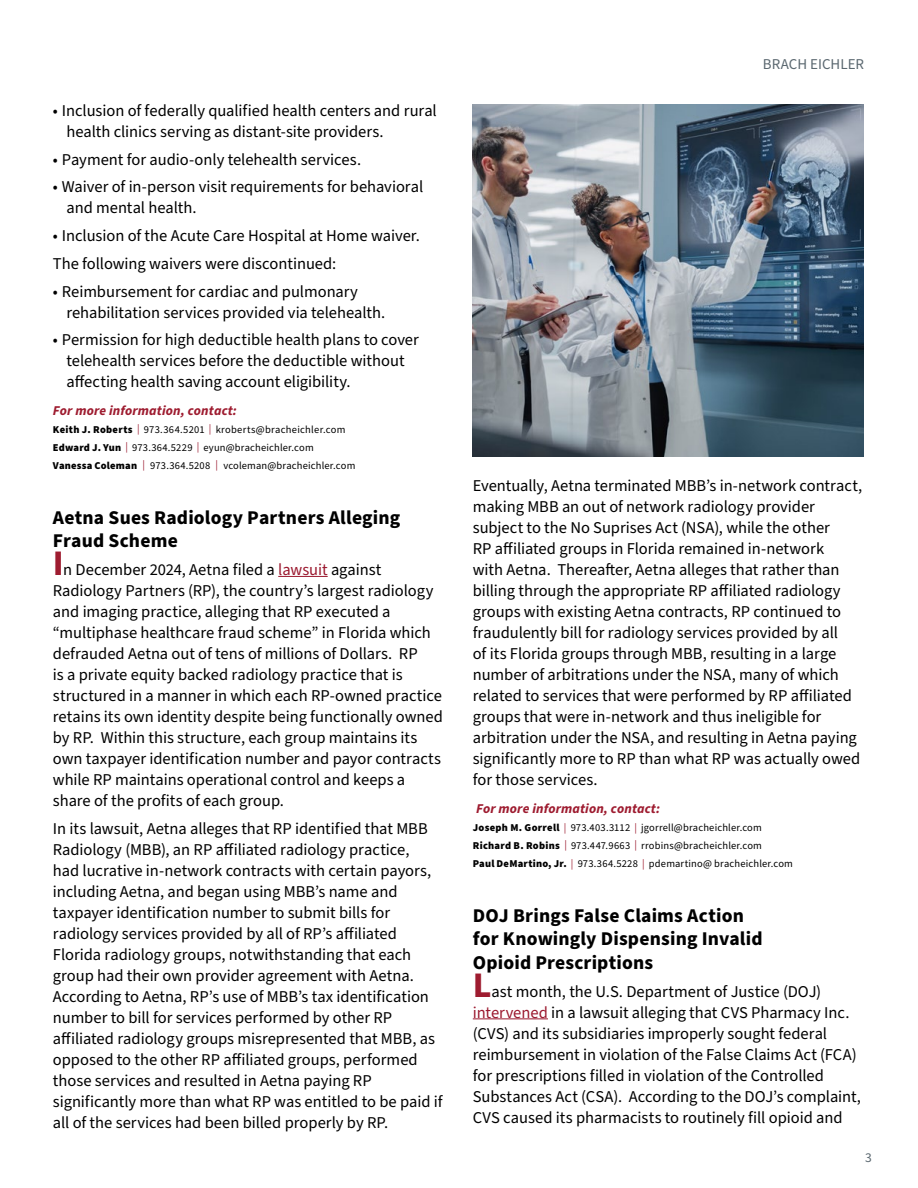
<style>
.page{position:relative;width:918px;height:1188px;background:#fff}
.page>*{position:absolute;margin:0;border:0;box-sizing:border-box;transform-origin:0 0}
.t1{font:700 19.5px/23.4px "Source Sans Pro";letter-spacing:.01em;color:#000}
.t2{font:16.5px/21px "Source Sans Pro";letter-spacing:-.005em;color:#000}
.t3{font:15px "Source Sans Pro";color:#5b6870}
.t4{font:italic 700 13.5px "Source Sans Pro";letter-spacing:.01em;color:#9e1c30}
.t5{font:13.5px "Source Sans Pro";color:#5b6870}
.t6{font:10.5px/18px "Source Sans Pro";letter-spacing:.02em;color:#000}
.s1{font-weight:900}
.s2{color:#9b192f}
.s3{font-weight:700;font-size:36px;color:#9e1c30}
.s4{color:#9e1c30}
</style>
<div class="page">
<hr style="left:278px;top:576px;width:50px;height:1px;background:#9b192f">
<hr style="left:473px;top:1018px;width:75px;height:1px;background:#9b192f">
<img style="left:473px;top:105px;width:391px;height:352px">
<p class="t2" style="left:66px;top:100px;width:372px;text-indent:-13px">• Inclusion of federally qualified health centers and rural health clinics serving as distant-site providers.</p>
<p class="t2" style="left:53px;top:149px;width:310px">• Payment for audio-only telehealth services.</p>
<p class="t2" style="left:66px;top:177px;width:358px;text-indent:-13px">• Waiver of in-person visit requirements for behavioral and mental health.</p>
<p class="t2" style="left:53px;top:222px;width:369px;line-height:27.8px">• Inclusion of the Acute Care Hospital at Home waiver.<br>The following waivers were discontinued:</p>
<p class="t2" style="left:66px;top:281px;width:320px;text-indent:-13px">• Reimbursement for cardiac and pulmonary rehabilitation services provided via telehealth.</p>
<p class="t2" style="left:66px;top:330px;width:354px;text-indent:-13px">• Permission for high deductible health plans to cover telehealth services before the deductible without affecting health saving account eligibility.</p>
<p class="t4" style="left:53px;top:401px;width:186px">For more information, contact:</p>
<p class="t6" style="left:53px;top:421px;width:304px"><span class="s1">Keith J. Roberts</span> <span class="s2">|</span> 973.364.5201 <span class="s2">|</span> kroberts@bracheichler.com<br><span class="s1">Edward J. Yun</span> <span class="s2">|</span> 973.364.5229 <span class="s2">|</span> eyun@bracheichler.com<br><span class="s1">Vanessa Coleman</span> <span class="s2">|</span> 973.364.5208 <span class="s2">|</span> vcoleman@bracheichler.com</p>
<p class="t1" style="left:53px;top:506px;width:349px">Aetna Sues Radiology Partners Alleging<br>Fraud Scheme</p>
<p class="t2" style="left:53px;top:560px;width:392px"><span class="s3">I</span>n December 2024, Aetna filed a <span class="s2">lawsuit</span> against Radiology Partners (RP), the country’s largest radiology and imaging practice, alleging that RP executed a “multiphase healthcare fraud scheme” in Florida which defrauded Aetna out of tens of millions of Dollars. RP<br>is a private equity backed radiology practice that is structured in a manner in which each RP-owned practice retains its own identity despite being functionally owned by RP. Within this structure, each group maintains its own taxpayer identification number and payor contracts while RP maintains operational control and keeps a share of the profits of each group.</p>
<p class="t2" style="left:53px;top:819px;width:391px">In its lawsuit, Aetna alleges that RP identified that MBB Radiology (MBB), an RP affiliated radiology practice,<br>had lucrative in-network contracts with certain payors, including Aetna, and began using MBB’s name and taxpayer identification number to submit bills for radiology services provided by all of RP’s affiliated Florida radiology groups, notwithstanding that each group had their own provider agreement with Aetna.<br>According to Aetna, RP’s use of MBB’s tax identification number to bill for services performed by other RP affiliated radiology groups misrepresented that MBB, as opposed to the other RP affiliated groups, performed those services and resulted in Aetna paying RP significantly more than what RP was entitled to be paid if all of the services had been billed properly by RP.</p>
<p class="t3" style="left:763px;top:54px;width:103px">BRACH EICHLER</p>
<p class="t2" style="left:473px;top:476px;width:391px">Eventually, Aetna terminated MBB’s in-network contract, making MBB an out of network radiology provider subject to the No Suprises Act (NSA), while the other<br>RP affiliated groups in Florida remained in-network<br>with Aetna. Thereafter, Aetna alleges that rather than billing through the appropriate RP affiliated radiology groups with existing Aetna contracts, RP continued to fraudulently bill for radiology services provided by all<br>of its Florida groups through MBB, resulting in a large number of arbitrations under the NSA, many of which related to services that were performed by RP affiliated groups that were in-network and thus ineligible for arbitration under the NSA, and resulting in Aetna paying significantly more to RP than what RP was actually owed for those services.</p>
<p class="t4" style="left:476px;top:800px;width:186px">For more information, contact:</p>
<p class="t6" style="left:473px;top:819px;width:322px"><span class="s1">Joseph M. Gorrell</span> <span class="s4">|</span> 973.403.3112 <span class="s4">|</span> jgorrell@bracheichler.com<br><span class="s1">Richard B. Robins</span> <span class="s2">|</span> 973.447.9663 <span class="s2">|</span> rrobins@bracheichler.com<br><span class="s1">Paul DeMartino, Jr.</span> <span class="s4">|</span> 973.364.5228 <span class="s4">|</span> pdemartino@ bracheichler.com</p>
<p class="t1" style="left:473px;top:904px;width:291px">DOJ Brings False Claims Action for Knowingly Dispensing Invalid<br>Opioid Prescriptions</p>
<p class="t2" style="left:473px;top:981px;width:390px"><span class="s3">L</span>ast month, the U.S. Department of Justice (DOJ) <span class="s2">intervened</span> in a lawsuit alleging that CVS Pharmacy Inc. (CVS) and its subsidiaries improperly sought federal reimbursement in violation of the False Claims Act (FCA) for prescriptions filled in violation of the Controlled Substances Act (CSA). According to the DOJ’s complaint, CVS caused its pharmacists to routinely fill opioid and</p>
<p class="t5" style="left:865px;top:1149px;width:8px">3</p>
</div>
